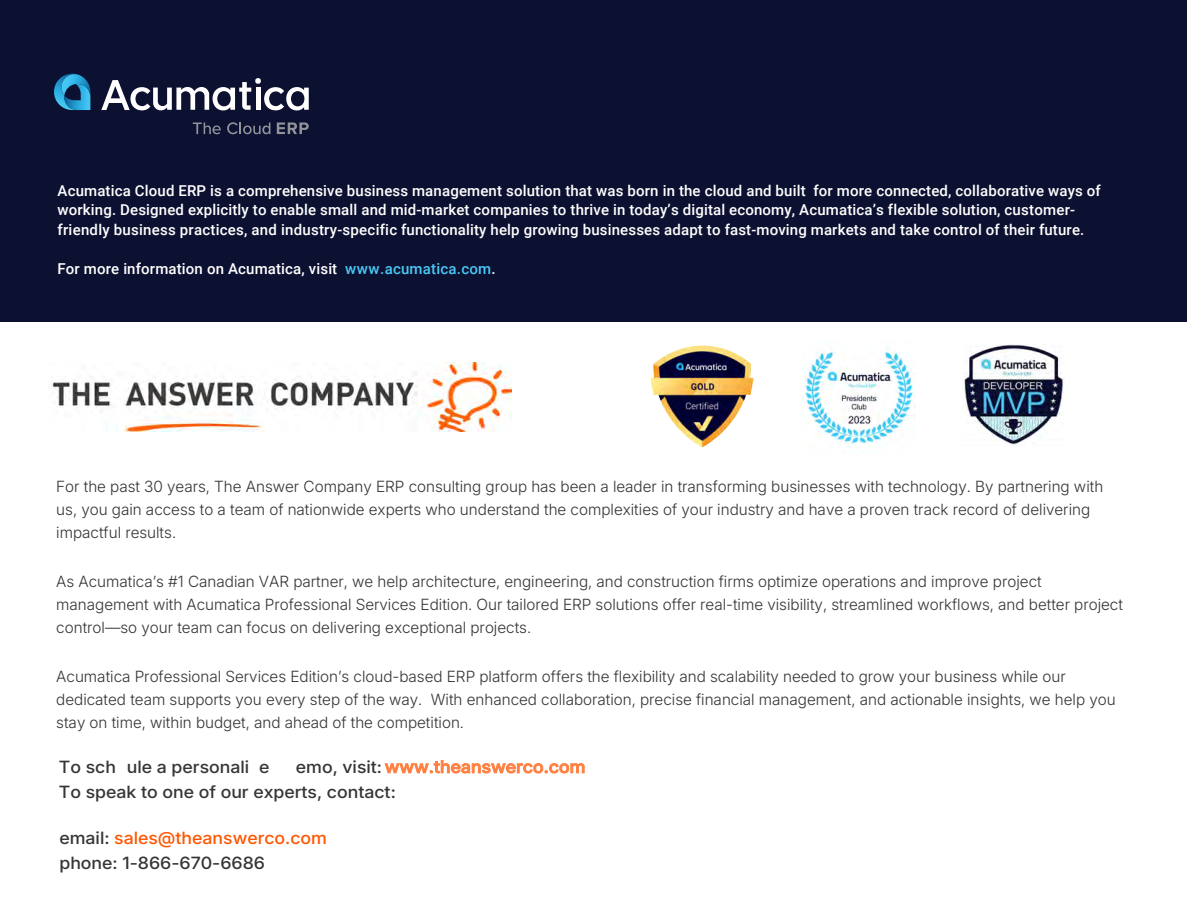
<style>
.page{position:relative;width:1188px;height:918px;background:#fff}
.page>*{position:absolute;margin:0;border:0;box-sizing:border-box;transform-origin:0 0}
.t1{font:500 16.95px/25.3px "Inter 18 pt";color:#353535;scale:1.06 1}
.t2{font:300 15.45px/23.1px "Inter 18 pt";color:#353535}
.t3{font:500 15px/19.5px "Roboto";letter-spacing:.01em;color:#fff}
.s1{color:#49c8f5}
.s2{color:#ff8040}
.s3{color:#f50}
</style>
<div class="page">
<div style="left:0;top:0;width:1187px;height:322px;background:#0d1131"></div>
<svg style="left:101px;top:78px;width:208px;height:32px"></svg>
<svg style="left:54px;top:74px;width:36px;height:36px"></svg>
<svg style="left:277px;top:123px;width:32px;height:11px"></svg>
<svg style="left:193px;top:123px;width:28px;height:11px"></svg>
<svg style="left:227px;top:122px;width:43px;height:12px"></svg>
<img style="left:52px;top:362px;width:460px;height:69px">
<img style="left:650px;top:345px;width:104px;height:103px">
<img style="left:803px;top:346px;width:112px;height:102px">
<img style="left:962px;top:344px;width:103px;height:101px">
<p class="t3" style="left:58px;top:180px;width:1045px">Acumatica Cloud ERP is a comprehensive business management solution that was born in the cloud and built for more connected, collaborative ways of working. Designed explicitly to enable small and mid-market companies to thrive in today’s digital economy, Acumatica’s flexible solution, customer&shy;friendly business practices, and industry-specific functionality help growing businesses adapt to fast-moving markets and take control of their future.</p>
<p class="t3" style="left:58px;top:258px;width:440px">For more information on Acumatica, visit <span class="s1">www.acumatica.com</span>.</p>
<p class="t2" style="left:56px;top:474px;width:1049px">For the past 30 years, The Answer Company ERP consulting group has been a leader in transforming businesses with technology. By partnering with us, you gain access to a team of nationwide experts who understand the complexities of your industry and have a proven track record of delivering impactful results.</p>
<p class="t2" style="left:56px;top:569px;width:1068px">As Acumaticaʼs #1 Canadian VAR partner, we help architecture, engineering, and construction firms optimize operations and improve project management with Acumatica Professional Services Edition. Our tailored ERP solutions offer real-time visibility, streamlined workflows, and better project control—so your team can focus on delivering exceptional projects.</p>
<p class="t2" style="left:56px;top:664px;width:1061px">Acumatica Professional Services Editionʼs cloud-based ERP platform offers the flexibility and scalability needed to grow your business while our dedicated team supports you every step of the way. With enhanced collaboration, precise financial management, and actionable insights, we help you stay on time, within budget, and ahead of the competition.</p>
<p class="t1" style="left:59px;top:754px;width:498px">To schdule a personalized demo, visit: <span class="s2">www.theanswerco.com<br></span>To speak to one of our experts, contact:</p>
<p class="t1" style="left:59px;top:825px;width:254px">email: <span class="s3">sales@theanswerco.com </span>phone: 1-866-670-6686</p>
</div>
